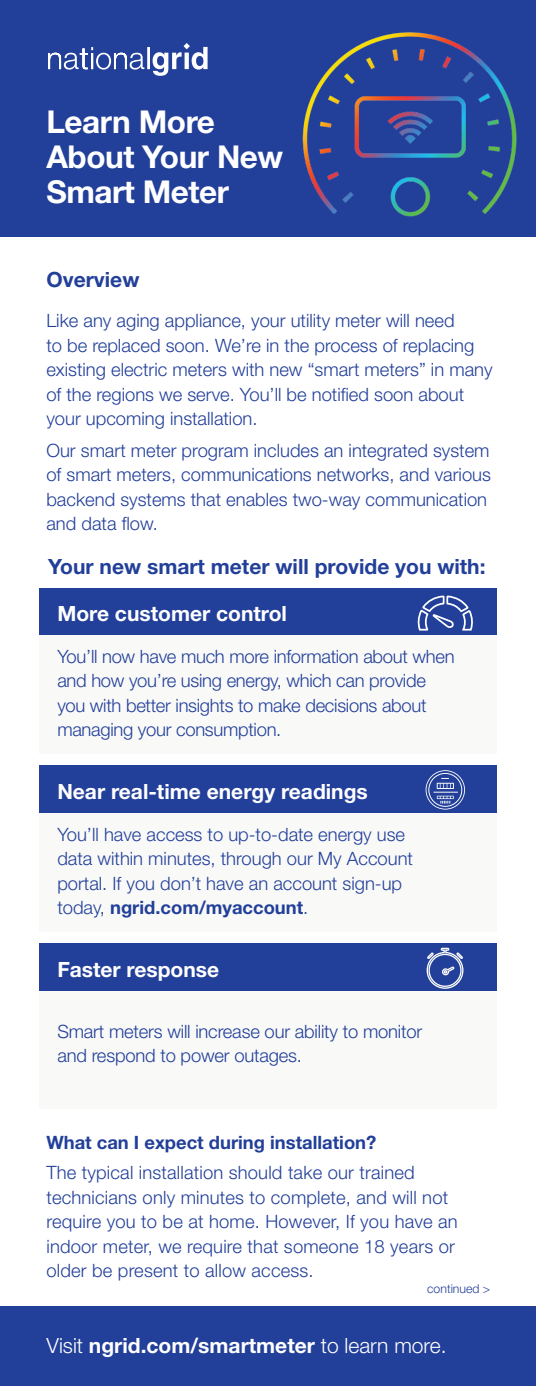
<style>
.page{position:relative;width:536px;height:1386px;background:#fff}
.page>*{position:absolute;margin:0;border:0;box-sizing:border-box;transform-origin:0 0}
.t1{font:700 31.5px/35px "Helvetica Neue LT Std";letter-spacing:-.015em;color:#fff}
.t2{font:700 21px "Helvetica Neue LT Std";color:#fff}
.t3{font:700 21px "Helvetica Neue LT Std";color:#223f99}
.t4{font:300 18.38px/24.5px "Helvetica Neue LT Std";color:#223f99}
.t5{font:700 18.38px "Helvetica Neue LT Std";color:#223f99}
.t6{font:300 12.25px "Helvetica Neue LT Std";color:#223f99}
.s1{font-weight:700}
.s2{font-weight:300}
</style>
<div class="page">
<div style="left:0;top:1307px;width:536px;height:79px;background:#223f99"></div>
<div style="left:0;top:0;width:536px;height:236px;background:#223f99"></div>
<svg style="left:48px;top:43px;width:159px;height:33px"></svg>
<div style="left:39px;top:588px;width:457px;height:47px;background:#223f99"></div>
<div style="left:39px;top:636px;width:457px;height:118px;background:#f9f9f8"></div>
<svg style="left:417px;top:595px;width:55px;height:36px"></svg>
<div style="left:39px;top:813px;width:457px;height:118px;background:#f9f9f8"></div>
<div style="left:39px;top:766px;width:457px;height:47px;background:#223f99"></div>
<svg style="left:425px;top:770px;width:40px;height:40px"></svg>
<div style="left:39px;top:991px;width:457px;height:118px;background:#f9f9f8"></div>
<div style="left:39px;top:943px;width:457px;height:48px;background:#223f99"></div>
<svg style="left:426px;top:947px;width:38px;height:42px"></svg>
<img style="left:302px;top:32px;width:215px;height:185px">
<h1 class="t1" style="left:46px;top:104px;width:238px">Learn More<br>About Your New<br>Smart Meter</h1>
<p class="t3" style="left:46px;top:267px;width:94px">Overview</p>
<p class="t4" style="left:46px;top:308px;width:447px">Like any aging appliance, your utility meter will need<br>to be replaced soon. We’re in the process of replacing existing electric meters with new “smart meters” in many of the regions we serve. You’ll be notified soon about your upcoming installation.</p>
<p class="t4" style="left:46px;top:438px;width:446px">Our smart meter program includes an integrated system of smart meters, communications networks, and various backend systems that enables two-way communication and data flow.</p>
<p class="t3" style="left:48px;top:554px;width:439px">Your new smart meter will provide you with:</p>
<p class="t2" style="left:57px;top:601px;width:231px">More customer control</p>
<p class="t4" style="left:57px;top:644px;width:398px">You’ll now have much more information about when and how you’re using energy, which can provide you with better insights to make decisions about managing your consumption.</p>
<p class="t2" style="left:57px;top:779px;width:312px">Near real-time energy readings</p>
<p class="t4" style="left:57px;top:822px;width:357px">You’ll have access to up-to-date energy use data within minutes, through our My Account portal. If you don’t have an account sign-up today, <span class="s1">ngrid.com/myaccount</span>.</p>
<p class="t2" style="left:57px;top:956px;width:163px">Faster response</p>
<p class="t4" style="left:57px;top:1019px;width:366px">Smart meters will increase our ability to monitor and respond to power outages.</p>
<p class="t5" style="left:46px;top:1131px;width:331px">What can I expect during installation?</p>
<p class="t4" style="left:46px;top:1160px;width:413px">The typical installation should take our trained technicians only minutes to complete, and will not require you to be at home. However, If you have an indoor meter, we require that someone 18 years or older be present to allow access.</p>
<p class="t6" style="left:427px;top:1281px;width:64px">continued &gt;</p>
<p class="t2" style="left:46px;top:1333px;width:401px"><span class="s2">Visit</span> ngrid.com/smartmeter <span class="s2">to learn more.</span></p>
</div>
